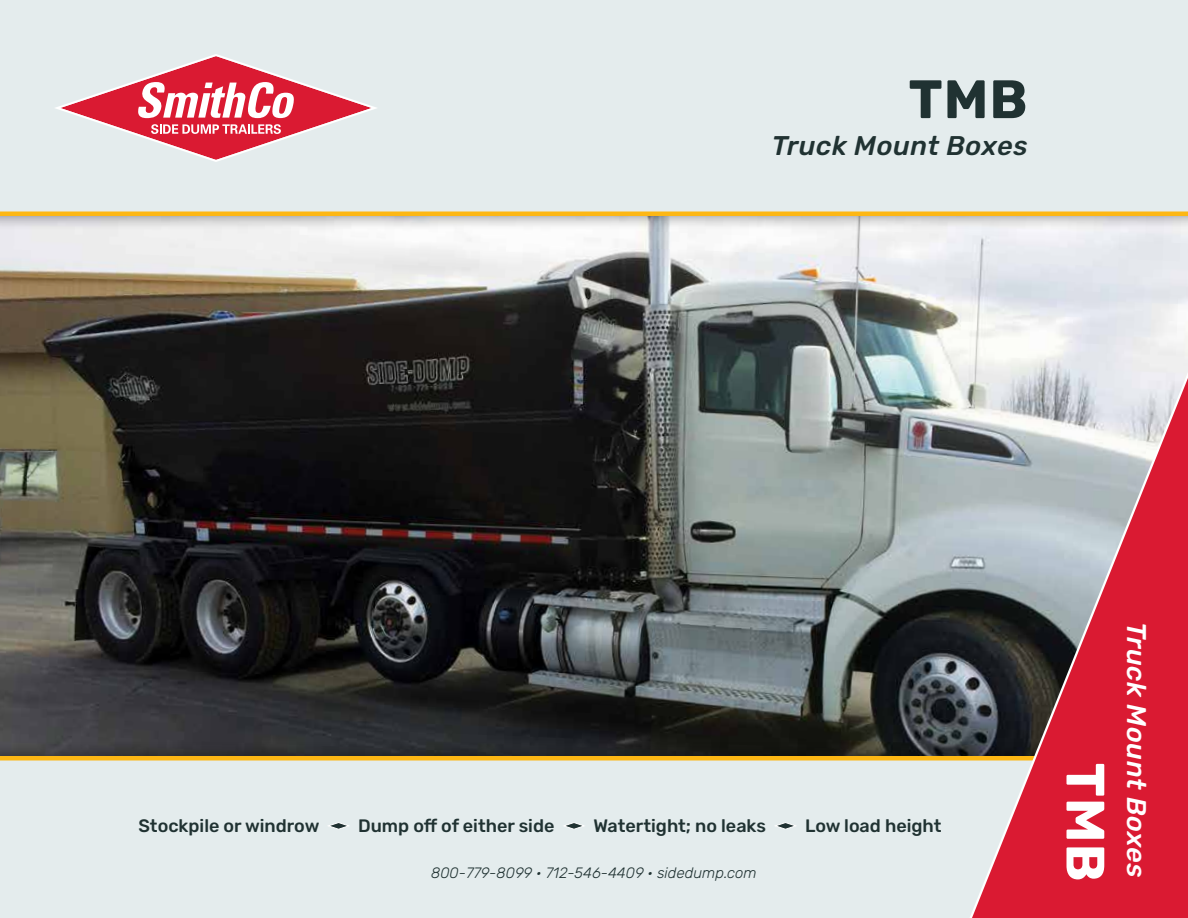
<style>
.page{position:relative;width:1188px;height:918px;background:#fff}
.page>*{position:absolute;margin:0;border:0;box-sizing:border-box;transform-origin:0 0}
.t1{font:700 54px "Rubik";color:#203232}
.t2{font:700 54px "Rubik";color:#fff}
.t3{font:italic 500 27px "Rubik";letter-spacing:.02em;color:#203232}
.t4{font:italic 500 27px "Rubik";letter-spacing:.02em;color:#fff}
.t5{font:500 18px "Rubik";color:#203232}
.t6{font:italic 300 15px "Rubik";color:#203232}
</style>
<div class="page">
<img style="left:0;top:231px;width:1188px;height:510px">
<div style="left:0;top:0;width:1188px;height:231px;background:#000;opacity:.5"></div>
<div style="left:0;top:0;width:1188px;height:216px;background:#e4eced"></div>
<svg style="left:54px;top:54px;width:324px;height:108px;background:#e3a1aa"></svg>
<div style="left:0;top:741px;width:1188px;height:177px;background:#000;opacity:.5"></div>
<div style="left:0;top:756px;width:954px;height:162px;background:#e4eced"></div>
<svg style="left:954px;top:341px;width:234px;height:577px;background:#bd6e7a"></svg>
<svg style="left:326px;top:822px;width:25px;height:8px"></svg>
<svg style="left:562px;top:822px;width:24px;height:8px"></svg>
<svg style="left:773px;top:822px;width:25px;height:8px"></svg>
<h1 class="t1" style="left:909px;top:68px;width:120px">TMB</h1>
<h2 class="t3" style="left:772px;top:131px;width:257px">Truck Mount Boxes</h2>
<p class="t5" style="left:138px;top:815px;width:183px">Stockpile or windrow</p>
<p class="t5" style="left:358px;top:815px;width:198px">Dump off of either side</p>
<p class="t5" style="left:593px;top:815px;width:174px">Watertight; no leaks</p>
<p class="t5" style="left:805px;top:815px;width:138px">Low load height</p>
<p class="t6" style="left:431px;top:864px;width:327px">800-779-8099 • 712-546-4409 • sidedump.com</p>
<h1 class="t2" style="left:1117px;top:763px;width:120px;rotate:90deg">TMB</h1>
<h2 class="t4" style="left:1152px;top:622px;width:257px;rotate:90deg">Truck Mount Boxes</h2>
</div>
